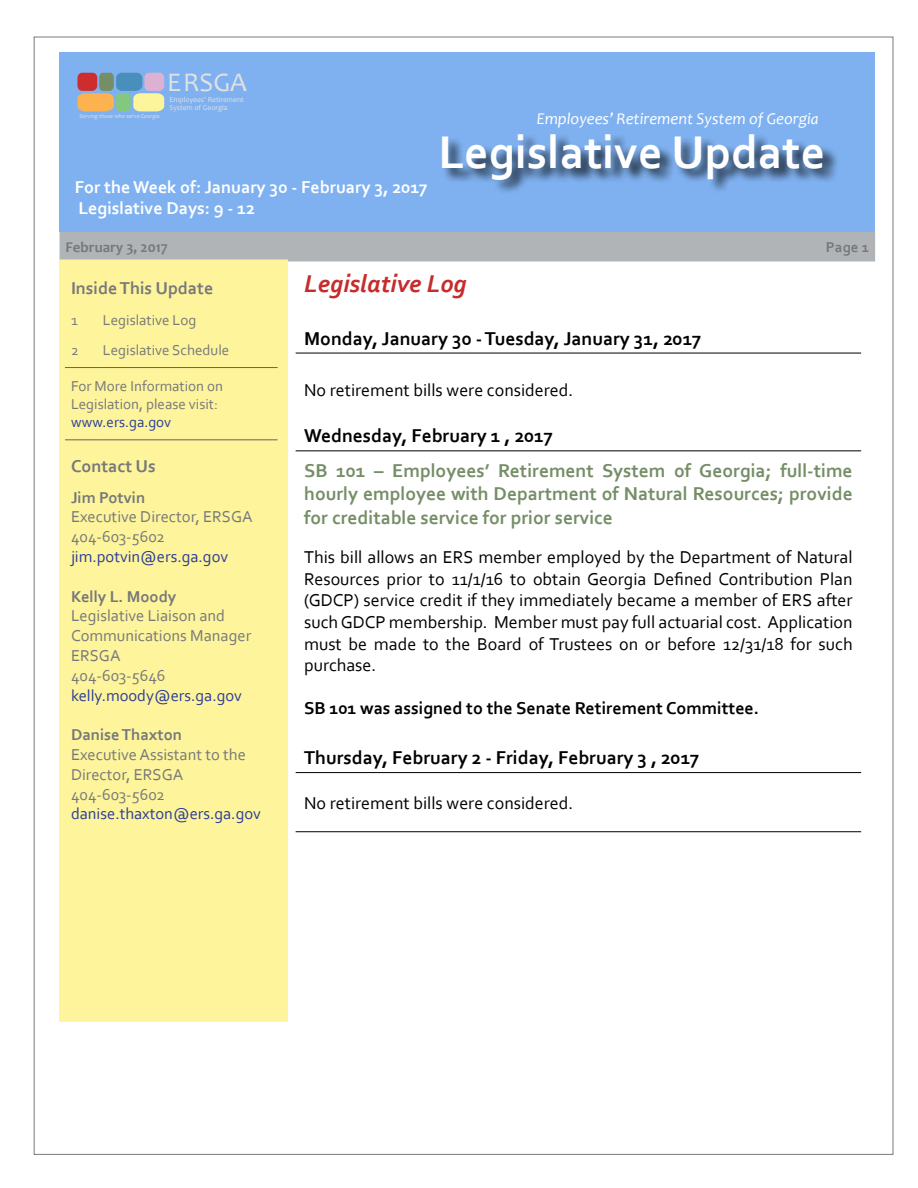
<style>
.page{position:relative;width:918px;height:1188px;background:#fff}
.page>*{position:absolute;margin:0;border:0;box-sizing:border-box;transform-origin:0 0}
.t1{font:700 48px "Corbel";color:#fff}
.t2{font:27.15px "Candara";color:#e1e1e1}
.t3{font:italic 700 25.5px "Corbel";color:#c72c2c}
.t4{font:700 19.5px/23.4px "Corbel";color:#758e66;text-align:justify}
.t5{font:700 19.5px "Corbel";color:#000}
.t6{font:18px/21.6px "Corbel";color:#000;text-align:justify}
.t7{font:700 18px/21.6px "Corbel";color:#fff}
.t8{font:700 18px "Corbel";color:#000}
.t9{font:700 18px "Corbel";color:#77787b}
.t10{font:16.5px/19.8px "Corbel";color:#77787b}
.t11{font:16.5px "Corbel";color:#2c3d98}
.t12{font:italic 16.5px "Candara";color:#fff}
.t13{font:700 16.5px "Corbel";color:#77787b}
.t14{font:15px/18px "Corbel";color:#77787b}
.t15{font:700 15px "Candara";color:#77787b}
.t16{font:15px "Corbel";color:#2c3d98}
.t17{font:700 15px "Corbel";color:#77787b}
.t18{font:7.5px/7.5px "Candara";color:#e1e1e1}
.t19{font:italic 6px "Candara";color:#e1e1e1}
</style>
<div class="page">
<div style="left:60px;top:52px;width:815px;height:180px;background:#7fb1f0"></div>
<div style="left:60px;top:232px;width:815px;height:29px;background:#b1b4b6"></div>
<svg style="left:77px;top:73px;width:87px;height:38px;background:#b3a994"></svg>
<div style="left:442px;top:134px;width:398px;height:60px;background:#000;opacity:.75"></div>
<div style="left:59px;top:260px;width:229px;height:762px;background:#fdf49b"></div>
<hr style="left:65px;top:367px;width:32px;height:1px;background:#636466">
<hr style="left:97px;top:367px;width:181px;height:1px;background:#636466">
<hr style="left:65px;top:439px;width:32px;height:1px;background:#636466">
<hr style="left:97px;top:439px;width:181px;height:1px;background:#636466">
<hr style="left:296px;top:450px;width:565px;height:1px;background:#000">
<hr style="left:296px;top:772px;width:565px;height:1px;background:#000">
<hr style="left:296px;top:831px;width:565px;height:1px;background:#000">
<hr style="left:296px;top:353px;width:565px;height:1px;background:#000">
<p class="t19" style="left:80px;top:112px;width:82px">Serving those who serve Georgia</p>
<h2 class="t2" style="left:167px;top:66px;width:81px">ERSGA</h2>
<p class="t18" style="left:169px;top:96px;width:76px">Employees’ Retirement<br>System of Georgia</p>
<p class="t7" style="left:75px;top:175px;width:354px">For the Week of: January 30 - February 3, 2017<br>Legislative Days: 9 - 12</p>
<p class="t12" style="left:537px;top:108px;width:284px">Employees’ Retirement System of Georgia</p>
<h1 class="t1" style="left:438px;top:122px;width:389px">Legislative Update</h1>
<p class="t15" style="left:66px;top:238px;width:104px">February 3, 2017</p>
<p class="t17" style="left:826px;top:238px;width:45px">Page 1</p>
<p class="t9" style="left:71px;top:276px;width:144px">Inside This Update</p>
<p class="t14" style="left:71px;top:311px;width:8px">1</p>
<p class="t14" style="left:103px;top:311px;width:95px">Legislative Log</p>
<p class="t14" style="left:71px;top:341px;width:9px">2</p>
<p class="t14" style="left:103px;top:341px;width:128px">Legislative Schedule</p>
<p class="t14" style="left:71px;top:377px;width:154px">For More Information on<br>Legislation, please visit:</p>
<p class="t16" style="left:71px;top:413px;width:102px">www.ers.ga.gov</p>
<p class="t9" style="left:71px;top:455px;width:86px">Contact Us</p>
<p class="t13" style="left:71px;top:487px;width:76px">Jim Potvin</p>
<p class="t10" style="left:71px;top:507px;width:183px">Executive Director, ERSGA<br>404-603-5602</p>
<p class="t11" style="left:71px;top:546px;width:159px">jim.potvin@ers.ga.gov</p>
<p class="t13" style="left:71px;top:586px;width:107px">Kelly L. Moody</p>
<p class="t10" style="left:71px;top:606px;width:182px">Legislative Liaison and<br>Communications Manager<br>ERSGA<br>404-603-5646</p>
<p class="t11" style="left:71px;top:685px;width:172px">kelly.moody@ers.ga.gov</p>
<p class="t13" style="left:71px;top:724px;width:113px">Danise Thaxton</p>
<p class="t10" style="left:71px;top:744px;width:176px">Executive Assistant to the<br>Director, ERSGA<br>404-603-5602</p>
<p class="t11" style="left:71px;top:804px;width:191px">danise.thaxton@ers.ga.gov</p>
<h3 class="t3" style="left:304px;top:268px;width:164px">Legislative Log</h3>
<p class="t5" style="left:304px;top:326px;width:399px">Monday, January 30 - Tuesday, January 31, 2017</p>
<p class="t6" style="left:304px;top:378px;width:271px">No retirement bills were considered.</p>
<p class="t5" style="left:304px;top:424px;width:250px">Wednesday, February 1 , 2017</p>
<p class="t4" style="left:304px;top:458px;width:550px">SB 101 – Employees’ Retirement System of Georgia; full-time hourly employee with Department of Natural Resources; provide for creditable service for prior service</p>
<p class="t6" style="left:304px;top:546px;width:550px">This bill allows an ERS member employed by the Department of Natural Resources prior to 11/1/16 to obtain Georgia Defined Contribution Plan (GDCP) service credit if they immediately became a member of ERS after such GDCP membership. Member must pay full actuarial cost. Application must be made to the Board of Trustees on or before 12/31/18 for such purchase.</p>
<p class="t8" style="left:304px;top:697px;width:456px">SB 101 was assigned to the Senate Retirement Committee.</p>
<p class="t5" style="left:304px;top:746px;width:397px">Thursday, February 2 - Friday, February 3 , 2017</p>
<p class="t6" style="left:304px;top:792px;width:271px">No retirement bills were considered.</p>
</div>
